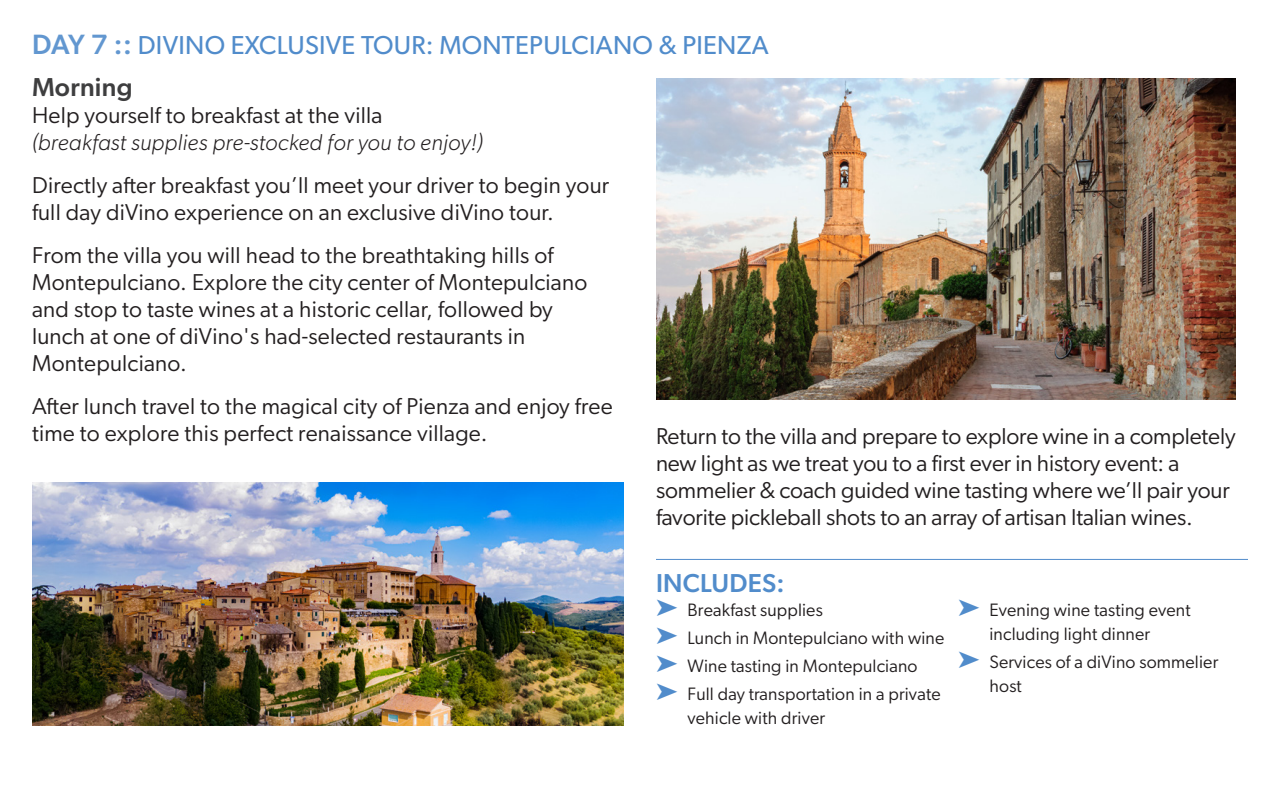
<style>
.page{position:relative;width:1280px;height:800px;background:#fff}
.page>*{position:absolute;margin:0;border:0;box-sizing:border-box;transform-origin:0 0}
.Day_Header{font:26px "Gibson";letter-spacing:.01em;color:#518ccb}
.Subheading{font:500 26px "Gibson";letter-spacing:.01em;color:#518ccb}
.Subheading-2{font:500 26px "Gibson";letter-spacing:.01em;color:#3e3e3f}
.Paragraph{font:23px/27px "Gibson";letter-spacing:.01em;color:#231f20}
.Paragraph-2{font:italic 300 23px/27px "Gibson";letter-spacing:.01em;color:#231f20}
.t1{font:18px/24px "Gibson";letter-spacing:.01em;color:#231f20}
.s1{font-weight:500;font-size:28px;color:#6297d0}
.s2{font-weight:400;font-style:normal}
.s3{color:#518ccb}
</style>
<div class="page">
<img style="left:656px;top:78px;width:580px;height:322px">
<img style="left:32px;top:483px;width:592px;height:243px">
<hr style="left:656px;top:559px;width:592px;height:1px;background:#518ccb">
<p class="Day_Header" style="left:32px;top:30px;width:738px"><span class="s1">DAY 7 ::</span> DIVINO EXCLUSIVE TOUR: MONTEPULCIANO &amp; PIENZA</p>
<p class="Subheading-2" style="left:32px;top:72px;width:102px">Morning</p>
<p class="Paragraph-2" style="left:32px;top:102px;width:452px"><span class="s2">Help yourself to breakfast at the villa<br></span>(breakfast supplies pre-stocked for you to enjoy!)</p>
<p class="Paragraph" style="left:32px;top:172px;width:579px">Directly after breakfast you’ll meet your driver to begin your full day diVino experience on an exclusive diVino tour.</p>
<p class="Paragraph" style="left:32px;top:242px;width:557px">From the villa you will head to the breathtaking hills of Montepulciano. Explore the city center of Montepulciano and stop to taste wines at a historic cellar, followed by lunch at one of diVino's had-selected restaurants in Montepulciano.</p>
<p class="Paragraph" style="left:32px;top:393px;width:582px">After lunch travel to the magical city of Pienza and enjoy free time to explore this perfect renaissance village.</p>
<p class="Paragraph" style="left:656px;top:423px;width:581px">Return to the villa and prepare to explore wine in a completely new light as we treat you to a first ever in history event: a sommelier &amp; coach guided wine tasting where we’ll pair your favorite pickleball shots to an array of artisan Italian wines.</p>
<p class="Subheading" style="left:656px;top:567px;width:130px">INCLUDES:</p>
<p class="t1" style="left:656px;top:597px;width:168px"><span class="s3">➤</span> Breakfast supplies</p>
<p class="t1" style="left:656px;top:625px;width:290px"><span class="s3">➤</span> Lunch in Montepulciano with wine</p>
<p class="t1" style="left:656px;top:653px;width:263px"><span class="s3">➤</span> Wine tasting in Montepulciano</p>
<p class="t1" style="left:688px;top:681px;width:255px;text-indent:-31px"><span class="s3">➤</span> Full day transportation in a private vehicle with driver</p>
<p class="t1" style="left:958px;top:597px;width:234px;text-align:center"><span class="s3">➤</span> Evening wine tasting event including light dinner</p>
<p class="t1" style="left:990px;top:649px;width:230px;text-indent:-31px"><span class="s3">➤</span> Services of a diVino sommelier host</p>
</div>
